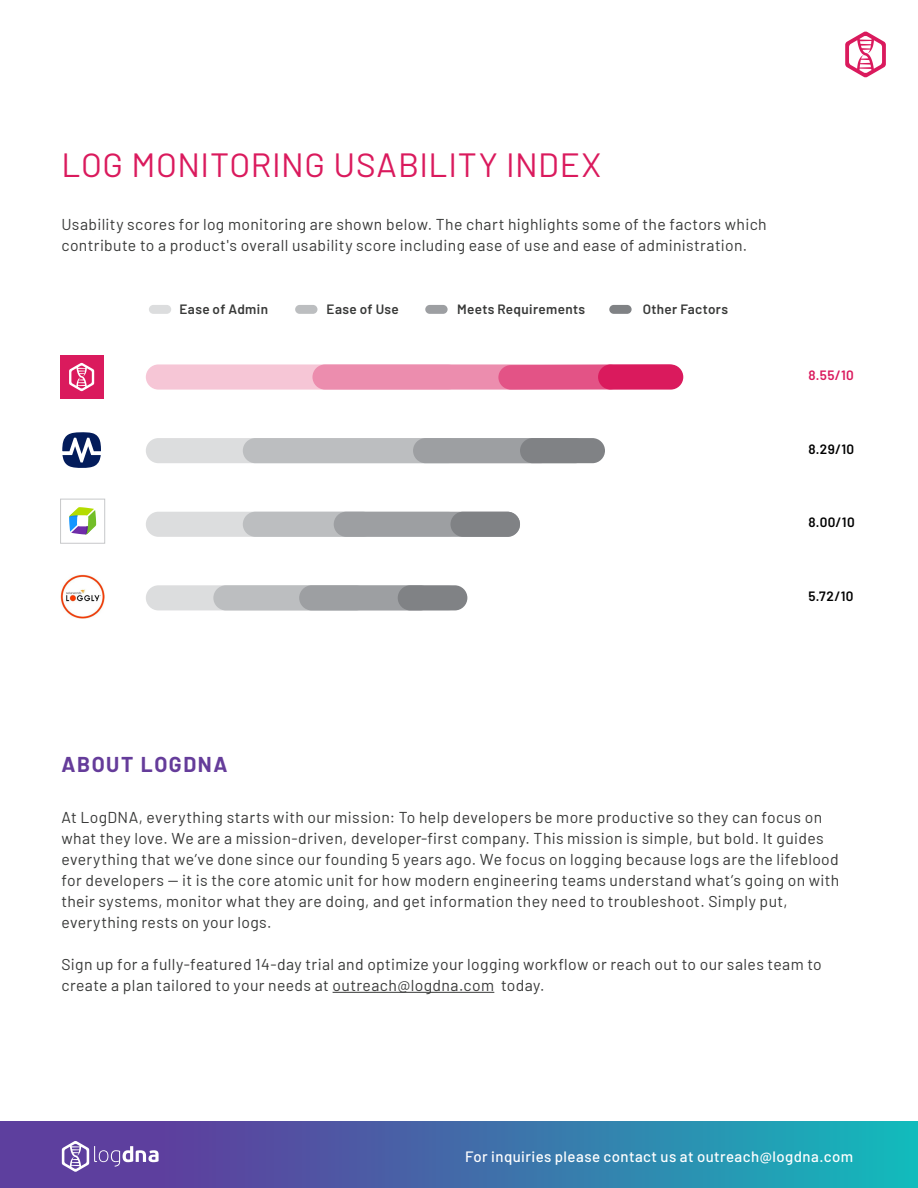
<style>
.page{position:relative;width:918px;height:1188px;background:#fff}
.page>*{position:absolute;margin:0;border:0;box-sizing:border-box;transform-origin:0 0}
.t1{font:33.6px "Barlow";letter-spacing:.015em;color:#da1a5d}
.t2{font:700 21px "Barlow";letter-spacing:.075em;color:#653c9a}
.t3{font:15.75px/21px "Barlow";letter-spacing:.025em;color:#383938}
.t4{font:500 15px "Barlow";letter-spacing:.03em;color:#fff}
.t5{font:600 13.5px "Barlow";letter-spacing:.025em;color:#383938}
.t6{font:600 13.5px "Barlow";letter-spacing:.03em;color:#000}
.t7{font:600 13.5px "Barlow";color:#da1a5d}
</style>
<div class="page">
<svg style="left:845px;top:31px;width:41px;height:47px"></svg>
<hr style="left:333px;top:992px;width:161px;height:1px;background:#383938">
<svg style="left:0;top:1121px;width:918px;height:67px;background:#3e71aa"></svg>
<svg style="left:62px;top:1141px;width:97px;height:31px;background:#816ab3"></svg>
<div style="left:146px;top:438px;width:314px;height:25px;background:#dcddde;border-radius:13px"></div>
<div style="left:243px;top:438px;width:310px;height:25px;background:#bcbec0;border-radius:13px"></div>
<div style="left:413px;top:438px;width:175px;height:25px;background:#9d9fa2;border-radius:13px"></div>
<div style="left:520px;top:438px;width:85px;height:25px;background:#808285;border-radius:13px"></div>
<div style="left:146px;top:512px;width:314px;height:25px;background:#dcddde;border-radius:13px"></div>
<div style="left:243px;top:512px;width:132px;height:25px;background:#bcbec0;border-radius:13px"></div>
<div style="left:334px;top:512px;width:186px;height:25px;background:#9d9fa2;border-radius:13px"></div>
<div style="left:451px;top:512px;width:69px;height:25px;background:#808285;border-radius:13px"></div>
<div style="left:146px;top:585px;width:314px;height:25px;background:#dcddde;border-radius:13px"></div>
<div style="left:213px;top:585px;width:155px;height:25px;background:#bcbec0;border-radius:13px"></div>
<div style="left:299px;top:585px;width:134px;height:25px;background:#9d9fa2;border-radius:13px"></div>
<div style="left:398px;top:585px;width:69px;height:25px;background:#808285;border-radius:13px"></div>
<div style="left:146px;top:364px;width:314px;height:26px;background:#f6c6d6;border-radius:13px"></div>
<div style="left:312px;top:364px;width:310px;height:26px;background:#ec8dae;border-radius:13px"></div>
<svg style="left:498px;top:364px;width:183px;height:26px;background:#e45d8d"></svg>
<div style="left:598px;top:364px;width:85px;height:26px;background:#da1a5d;border-radius:13px"></div>
<div style="left:149px;top:305px;width:22px;height:9px;background:#dcddde;border-radius:4px"></div>
<div style="left:295px;top:305px;width:22px;height:9px;background:#bcbec0;border-radius:4px"></div>
<div style="left:425px;top:305px;width:23px;height:9px;background:#9d9fa2;border-radius:4px"></div>
<div style="left:609px;top:305px;width:23px;height:9px;background:#808285;border-radius:4px"></div>
<div style="left:60px;top:355px;width:43px;height:44px;background:#da1a5d"></div>
<svg style="left:69px;top:363px;width:25px;height:28px"></svg>
<svg style="left:62px;top:432px;width:39px;height:36px"></svg>
<svg style="left:69px;top:507px;width:27px;height:28px"></svg>
<div style="left:60px;top:499px;width:45px;height:44px;border:1px solid #c7c8ca"></div>
<img style="left:61px;top:574px;width:44px;height:44px">
<h1 class="t1" style="left:61px;top:141px;width:542px">LOG MONITORING USABILITY INDEX</h1>
<p class="t3" style="left:61px;top:213px;width:707px">Usability scores for log monitoring are shown below. The chart highlights some of the factors which contribute to a product's overall usability score including ease of use and ease of administration.</p>
<p class="t5" style="left:179px;top:299px;width:90px">Ease of Admin</p>
<p class="t5" style="left:327px;top:299px;width:74px">Ease of Use</p>
<p class="t5" style="left:457px;top:299px;width:129px">Meets Requirements</p>
<p class="t5" style="left:643px;top:299px;width:87px">Other Factors</p>
<p class="t7" style="left:808px;top:365px;width:47px">8.55/10</p>
<p class="t6" style="left:808px;top:439px;width:47px">8.29/10</p>
<p class="t6" style="left:808px;top:512px;width:48px">8.00/10</p>
<p class="t6" style="left:808px;top:586px;width:47px">5.72/10</p>
<h2 class="t2" style="left:61px;top:749px;width:168px">ABOUT LOGDNA</h2>
<p class="t3" style="left:61px;top:806px;width:780px">At LogDNA, everything starts with our mission: To help developers be more productive so they can focus on what they love. We are a mission-driven, developer-first company. This mission is simple, but bold. It guides everything that we’ve done since our founding 5 years ago. We focus on logging because logs are the lifeblood for developers -- it is the core atomic unit for how modern engineering teams understand what’s going on with their systems, monitor what they are doing, and get information they need to troubleshoot. Simply put, everything rests on your logs.</p>
<p class="t3" style="left:61px;top:953px;width:762px">Sign up for a fully-featured 14-day trial and optimize your logging workflow or reach out to our sales team to create a plan tailored to your needs at outreach@logdna.com today.</p>
<p class="t4" style="left:465px;top:1146px;width:389px">For inquiries please contact us at outreach@logdna.com</p>
</div>
